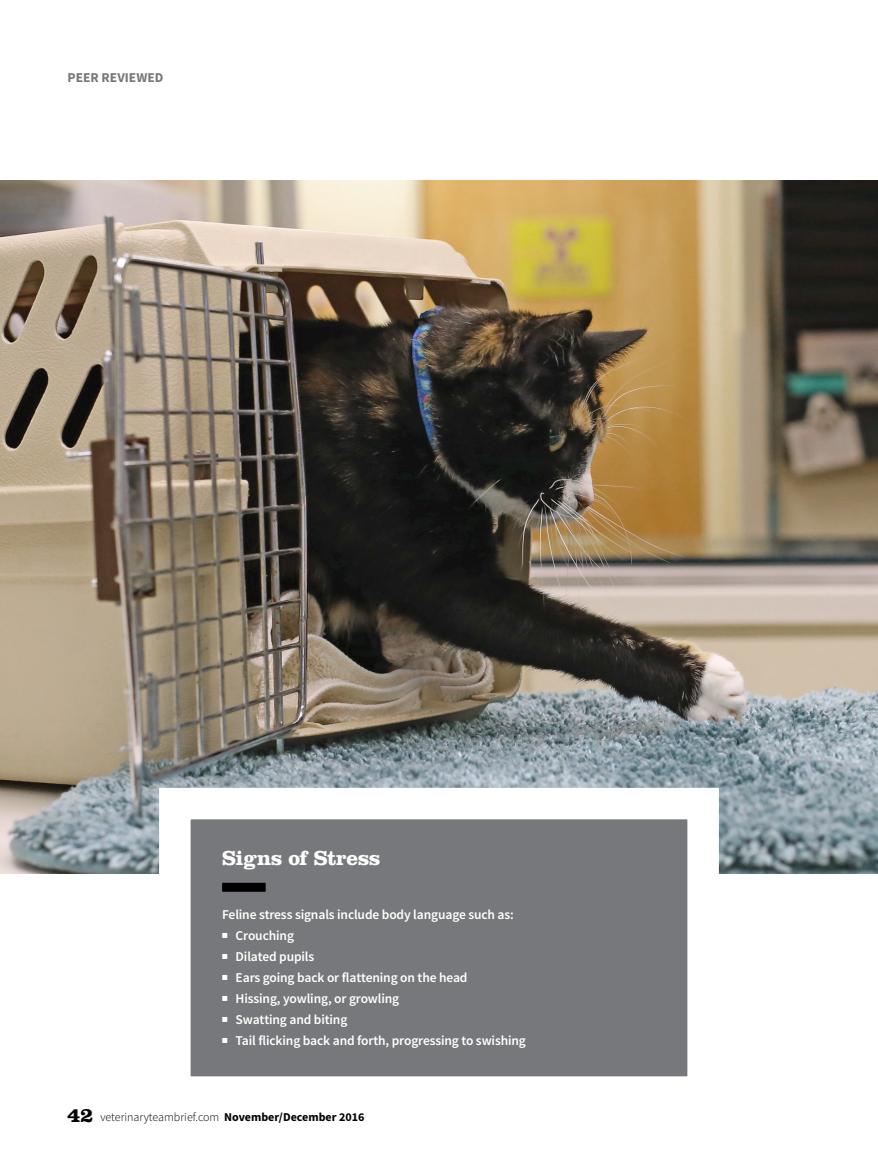
<style>
.page{position:relative;width:878px;height:1175px;background:#fff}
.page>*{position:absolute;margin:0;border:0;box-sizing:border-box;transform-origin:0 0}
.Box_head{font:700 21px "Clarendon LT Std";letter-spacing:-.02em;color:#fff}
.Boxed_copy{font:600 13.5px "Source Sans Pro";letter-spacing:-.01em;color:#fff}
.t1{font:700 13.5px "Source Sans Pro";color:#77787b}
.t2{font:300 12px "Source Sans Pro";color:#000}
.s1{font-family:"Clarendon LT Std";font-weight:700;font-size:21px}
.s2{font-weight:700}
</style>
<div class="page">
<img style="left:0;top:181px;width:878px;height:692px">
<div style="left:175px;top:803px;width:528px;height:289px;background:#77787b"></div>
<div style="left:222px;top:882px;width:44px;height:9px;background:#000"></div>
<div style="left:159px;top:788px;width:559px;height:319px;border:32px solid #fff"></div>
<p class="t1" style="left:68px;top:69px;width:97px">PEER REVIEWED</p>
<p class="Box_head" style="left:222px;top:845px;width:160px">Signs of Stress</p>
<p class="Boxed_copy" style="left:222px;top:905px;width:293px">Feline stress signals include body language such as:</p>
<p class="Boxed_copy" style="left:236px;top:926px;width:60px">Crouching</p>
<p class="Boxed_copy" style="left:236px;top:947px;width:80px">Dilated pupils</p>
<p class="Boxed_copy" style="left:236px;top:968px;width:233px">Ears going back or flattening on the head</p>
<p class="Boxed_copy" style="left:236px;top:989px;width:165px">Hissing, yowling, or growling</p>
<p class="Boxed_copy" style="left:236px;top:1010px;width:113px">Swatting and biting</p>
<p class="Boxed_copy" style="left:236px;top:1031px;width:292px">Tail flicking back and forth, progressing to swishing</p>
<p class="t2" style="left:68px;top:1109px;width:298px"><span class="s1">42</span> veterinaryteambrief.com <span class="s2">November/December 2016</span></p>
</div>
